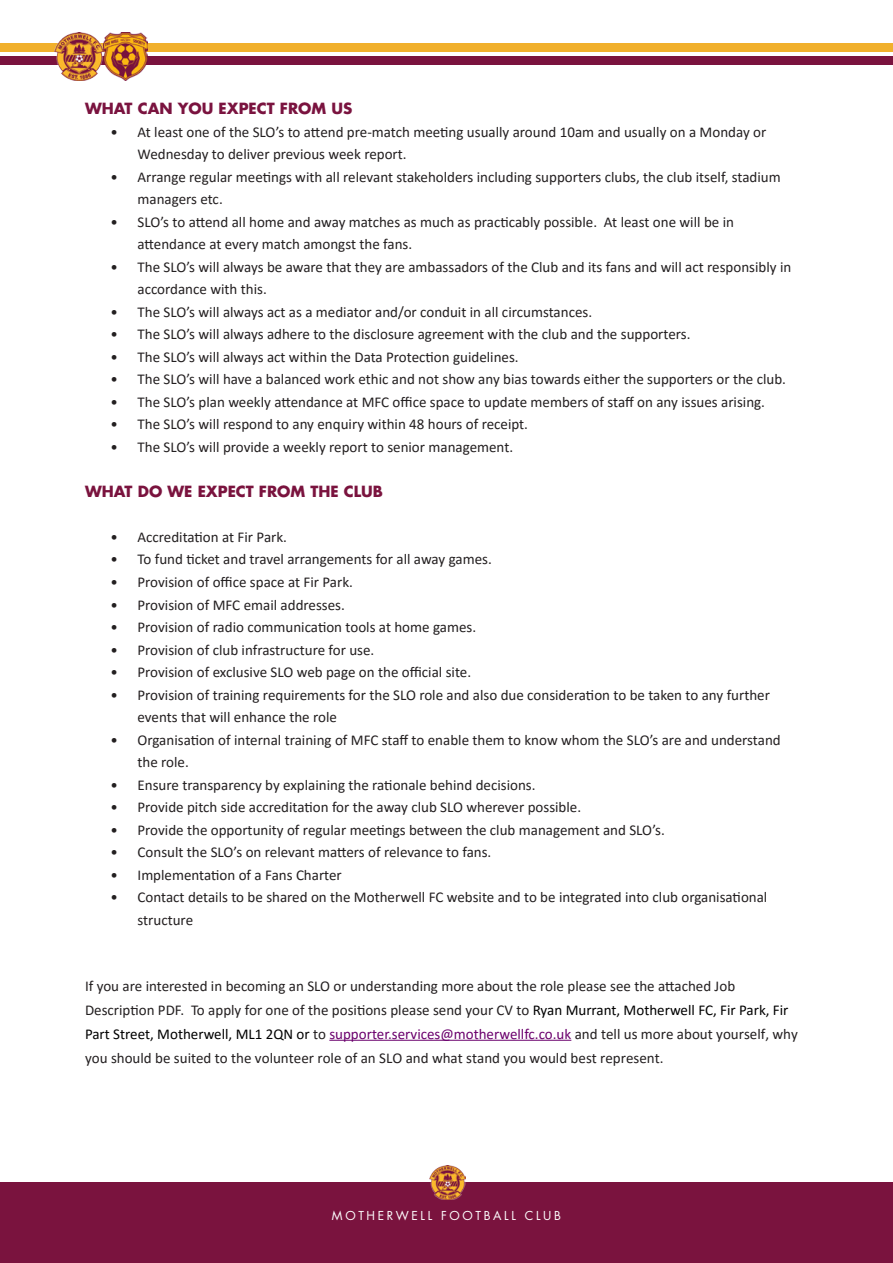
<style>
.page{position:relative;width:893px;height:1263px;background:#fff}
.page>*{position:absolute;margin:0;border:0;box-sizing:border-box;transform-origin:0 0}
.t1{font:15px/22.5px "Calibri";color:#231f20}
.List_Paragraph{font:700 15px "Futura Std";color:#7a133e}
.List_Paragraph-2{font:700 15px "Futura Std";color:#7a133f}
.t2{font:12px "Futura Std";letter-spacing:.22em;color:#fff}
.s1{color:#000}
.s2{color:#6b006d}
</style>
<div class="page">
<hr style="left:329px;top:1040px;width:242px;height:1px;background:#6b006d">
<div style="left:0;top:1182px;width:893px;height:81px;background:#7a133e"></div>
<img style="left:430px;top:1165px;width:35px;height:34px">
<div style="left:0;top:43px;width:893px;height:8px;background:#f1b02c"></div>
<div style="left:0;top:57px;width:893px;height:8px;background:#7a133e"></div>
<img style="left:54px;top:33px;width:94px;height:47px">
<p class="List_Paragraph-2" style="left:85px;top:99px;width:269px">WHAT CAN YOU EXPECT FROM US</p>
<p class="t1" style="left:138px;top:120px;width:630px;text-indent:-27px">• At least one of the SLO’s to attend pre-match meeting usually around 10am and usually on a Monday or<br>Wednesday to deliver previous week report.</p>
<p class="t1" style="left:138px;top:165px;width:645px;text-indent:-27px">• Arrange regular meetings with all relevant stakeholders including supporters clubs, the club itself, stadium managers etc.</p>
<p class="t1" style="left:138px;top:210px;width:598px;text-indent:-27px">• SLO’s to attend all home and away matches as much as practicably possible. At least one will be in attendance at every match amongst the fans.</p>
<p class="t1" style="left:138px;top:255px;width:655px;text-indent:-27px">• The SLO’s will always be aware that they are ambassadors of the Club and its fans and will act responsibly in accordance with this.</p>
<p class="t1" style="left:111px;top:300px;width:483px">• The SLO’s will always act as a mediator and/or conduit in all circumstances.</p>
<p class="t1" style="left:111px;top:323px;width:581px">• The SLO’s will always adhere to the disclosure agreement with the club and the supporters.</p>
<p class="t1" style="left:111px;top:345px;width:410px">• The SLO’s will always act within the Data Protection guidelines.</p>
<p class="t1" style="left:111px;top:368px;width:677px">• The SLO’s will have a balanced work ethic and not show any bias towards either the supporters or the club.</p>
<p class="t1" style="left:111px;top:390px;width:656px">• The SLO’s plan weekly attendance at MFC office space to update members of staff on any issues arising.</p>
<p class="t1" style="left:111px;top:413px;width:419px">• The SLO’s will respond to any enquiry within 48 hours of receipt.</p>
<p class="t1" style="left:111px;top:435px;width:404px">• The SLO’s will provide a weekly report to senior management.</p>
<p class="List_Paragraph" style="left:85px;top:481px;width:300px">WHAT DO WE EXPECT FROM THE CLUB</p>
<p class="t1" style="left:111px;top:525px;width:178px">• Accreditation at Fir Park.</p>
<p class="t1" style="left:111px;top:548px;width:383px">• To fund ticket and travel arrangements for all away games.</p>
<p class="t1" style="left:111px;top:570px;width:244px">• Provision of office space at Fir Park.</p>
<p class="t1" style="left:111px;top:593px;width:236px">• Provision of MFC email addresses.</p>
<p class="t1" style="left:111px;top:615px;width:367px">• Provision of radio communication tools at home games.</p>
<p class="t1" style="left:111px;top:638px;width:265px">• Provision of club infrastructure for use.</p>
<p class="t1" style="left:111px;top:660px;width:362px">• Provision of exclusive SLO web page on the official site.</p>
<p class="t1" style="left:138px;top:683px;width:634px;text-indent:-27px">• Provision of training requirements for the SLO role and also due consideration to be taken to any further events that will enhance the role</p>
<p class="t1" style="left:138px;top:728px;width:645px;text-indent:-27px">• Organisation of internal training of MFC staff to enable them to know whom the SLO’s are and understand the role.</p>
<p class="t1" style="left:111px;top:773px;width:426px">• Ensure transparency by explaining the rationale behind decisions.</p>
<p class="t1" style="left:111px;top:795px;width:472px">• Provide pitch side accreditation for the away club SLO wherever possible.</p>
<p class="t1" style="left:111px;top:818px;width:556px">• Provide the opportunity of regular meetings between the club management and SLO’s.</p>
<p class="t1" style="left:111px;top:840px;width:382px">• Consult the SLO’s on relevant matters of relevance to fans.</p>
<p class="t1" style="left:111px;top:863px;width:233px">• Implementation of a Fans Charter</p>
<p class="t1" style="left:138px;top:885px;width:631px;text-indent:-27px">• Contact details to be shared on the Motherwell FC website and to be integrated into club organisational structure</p>
<p class="t1" style="left:85px;top:973px;width:714px;line-height:24px">If you are interested in becoming an SLO or understanding more about the role please see the attached Job Description PDF. To apply for one of the positions please send your CV to <span class="s1">Ryan Murrant, Motherwell FC, Fir Park, Fir Part Street, Motherwell, ML1 2QN or</span> to <span class="s2">supporter.services@motherwellfc.co.uk</span> and tell us more about yourself, why you should be suited to the volunteer role of an SLO and what stand you would best represent.</p>
<p class="t2" style="left:332px;top:1208px;width:230px">MOTHERWELL FOOTBALL CLUB</p>
</div>
